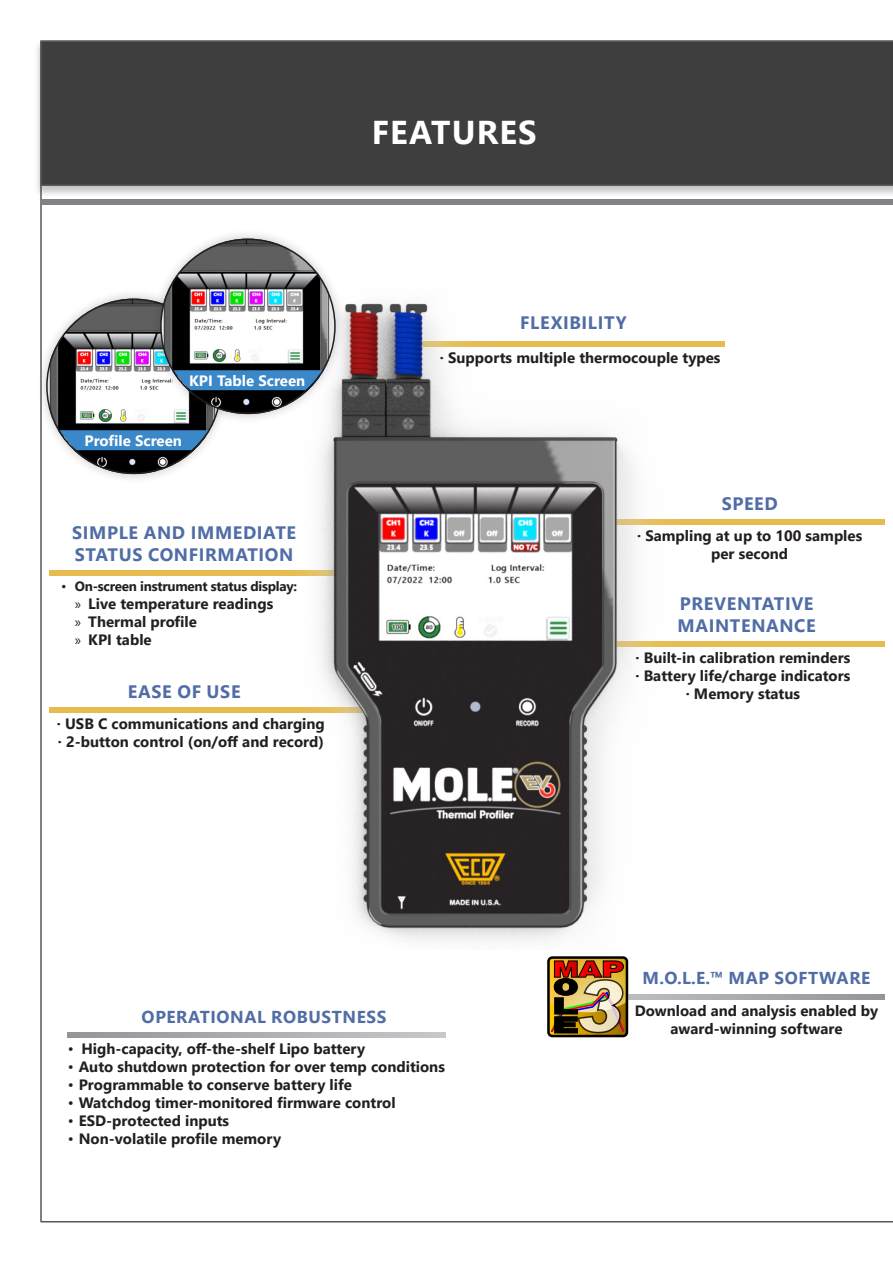
<style>
.page{position:relative;width:893px;height:1263px;background:#fff}
.page>*{position:absolute;margin:0;border:0;box-sizing:border-box;transform-origin:0 0}
.t1{font:700 33px "Segoe UI";letter-spacing:.035em;color:#fff}
.t2{font:700 18px "Segoe UI";letter-spacing:.035em;color:#506da6}
.t3{font:700 17.25px "Segoe UI";letter-spacing:.035em;color:#506da6}
.t4{font:700 15px/18px "Segoe UI";color:#231f20;text-align:center}
.t5{font:700 15px "Segoe UI";color:#fff}
.t6{font:700 13.5px "Segoe UI";letter-spacing:-.02em;color:#231f20}
.s1{font-weight:400}
.s2{font-family:"Myriad Pro";font-weight:400}
</style>
<div class="page">
<div style="left:34px;top:40px;width:859px;height:157px;background:#231f20;opacity:.25"></div>
<div style="left:40px;top:40px;width:853px;height:146px;background:#3e3e3f"></div>
<div style="left:42px;top:199px;width:851px;height:6px;background:#808285"></div>
<svg style="left:68px;top:1032px;width:378px;height:6px;background:#adaeb1"></svg>
<svg style="left:628px;top:994px;width:257px;height:5px"></svg>
<img style="left:49px;top:303px;width:836px;height:639px">
<div style="left:36px;top:288px;width:196px;height:196px;background:#231f20;opacity:.25"></div>
<img style="left:46px;top:299px;width:176px;height:175px;border-radius:88px">
<svg style="left:60px;top:430px;width:148px;height:20px;background:#458ac3"></svg>
<div style="left:150px;top:228px;width:196px;height:196px;background:#231f20;opacity:.25"></div>
<img style="left:160px;top:239px;width:176px;height:175px;border-radius:88px">
<svg style="left:174px;top:370px;width:148px;height:20px;background:#458ac3"></svg>
<img style="left:547px;top:956px;width:81px;height:81px">
<div style="left:670px;top:587px;width:154px;height:54px;background:#fff"></div>
<div style="left:716px;top:491px;width:68px;height:26px;background:#fff"></div>
<p class="t1" style="left:372px;top:101px;width:166px">FEATURES</p>
<p class="t2" style="left:520px;top:306px;width:108px">FLEXIBILITY</p>
<p class="t5" style="left:189px;top:366px;width:118px">KPI Table Screen</p>
<p class="t5" style="left:84px;top:426px;width:99px">Profile Screen</p>
<p class="t2" style="left:72px;top:516px;width:225px">SIMPLE AND IMMEDIATE</p>
<p class="t2" style="left:75px;top:538px;width:220px">STATUS CONFIRMATION</p>
<p class="t6" style="left:61px;top:574px;width:237px"><span class="s1">•</span> On-screen instrument status display:</p>
<p class="t4" style="left:75px;top:594px;width:200px"><span class="s2">»</span> Live temperature readings</p>
<p class="t4" style="left:75px;top:612px;width:124px"><span class="s2">»</span> Thermal profile</p>
<p class="t4" style="left:75px;top:630px;width:78px"><span class="s2">»</span> KPI table</p>
<p class="t2" style="left:128px;top:674px;width:114px">EASE OF USE</p>
<p class="t4" style="left:57px;top:714px;width:270px">· USB C communications and charging</p>
<p class="t4" style="left:58px;top:732px;width:268px">· 2-button control (on/off and record)</p>
<p class="t4" style="left:440px;top:348px;width:282px">· Supports multiple thermocouple types</p>
<p class="t2" style="left:722px;top:487px;width:58px">SPEED</p>
<p class="t4" style="left:637px;top:525px;width:227px">· Sampling at up to 100 samples per second</p>
<p class="t2" style="left:680px;top:587px;width:135px">PREVENTATIVE</p>
<p class="t2" style="left:678px;top:609px;width:140px">MAINTENANCE</p>
<p class="t4" style="left:635px;top:648px;width:216px">· Built-in calibration reminders</p>
<p class="t4" style="left:635px;top:666px;width:216px">· Battery life/charge indicators</p>
<p class="t4" style="left:686px;top:684px;width:116px">· Memory status</p>
<p class="t3" style="left:142px;top:1000px;width:246px">OPERATIONAL ROBUSTNESS</p>
<p class="t3" style="left:642px;top:962px;width:229px">M.O.L.E.™ MAP SOFTWARE</p>
<p class="t4" style="left:635px;top:1000px;width:245px">Download and analysis enabled by award-winning software</p>
<p class="t4" style="left:68px;top:1039px;width:299px"><span class="s1">•</span> High-capacity, off-the-shelf Lipo battery</p>
<p class="t4" style="left:68px;top:1057px;width:379px"><span class="s1">•</span> Auto shutdown protection for over temp conditions</p>
<p class="t4" style="left:68px;top:1075px;width:286px"><span class="s1">•</span> Programmable to conserve battery life</p>
<p class="t4" style="left:68px;top:1093px;width:329px"><span class="s1">•</span> Watchdog timer-monitored firmware control</p>
<p class="t4" style="left:68px;top:1111px;width:163px"><span class="s1">•</span> ESD-protected inputs</p>
<p class="t4" style="left:68px;top:1129px;width:215px"><span class="s1">•</span> Non-volatile profile memory</p>
</div>
